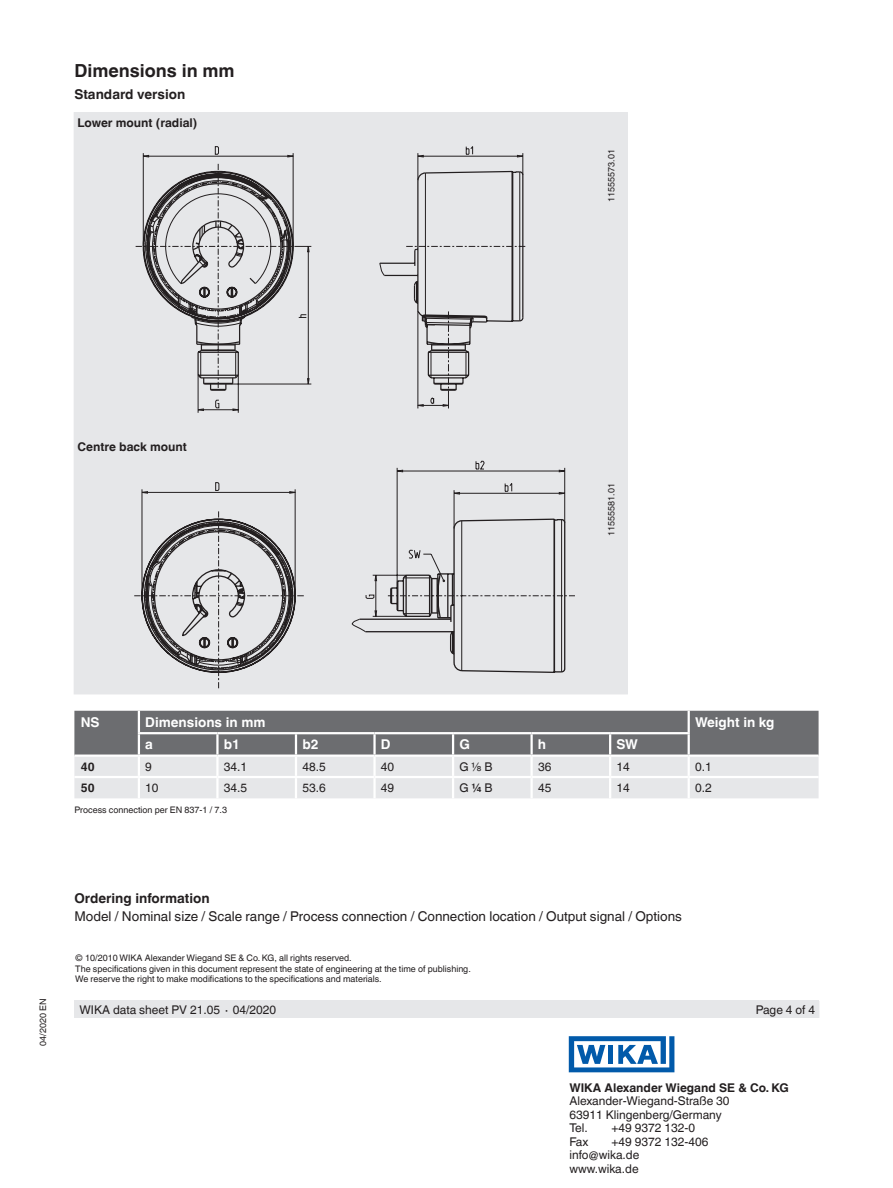
<style>
.page{position:relative;width:893px;height:1188px;background:#fff}
.page>*{position:absolute;margin:0;border:0;box-sizing:border-box;transform-origin:0 0}
.t1{font:700 18px "Helvetica World";color:#231f20}
.t2{font:13.5px "Helvetica World";color:#231f20}
.t3{font:700 13.5px "Helvetica World";color:#fff}
.t4{font:700 13.5px "Helvetica World";color:#231f20}
.t5{font:12px/13.5px "Helvetica World";color:#231f20}
.t6{font:700 12px "Helvetica World";color:#231f20}
.t7{font:9px/10.5px "Helvetica World";color:#231f20}
.s1{font-weight:700}
</style>
<div class="page">
<div style="left:74px;top:1000px;width:745px;height:18px;background:#e6e7e9"></div>
<svg style="left:569px;top:1036px;width:105px;height:36px"></svg>
<div style="left:74px;top:112px;width:554px;height:582px;background:#e6e7e9"></div>
<svg style="left:135px;top:153px;width:314px;height:260px"></svg>
<svg style="left:149px;top:153px;width:377px;height:94px"></svg>
<svg style="left:142px;top:170px;width:382px;height:222px"></svg>
<svg style="left:293px;top:171px;width:231px;height:181px"></svg>
<svg style="left:143px;top:171px;width:150px;height:221px"></svg>
<svg style="left:74px;top:711px;width:745px;height:87px;background:#a9aaad"></svg>
<hr style="left:74px;top:776px;width:65px;height:2px;background:#fff">
<hr style="left:139px;top:776px;width:78px;height:2px;background:#fff">
<hr style="left:138px;top:778px;width:2px;height:20px;background:#fff">
<hr style="left:217px;top:776px;width:79px;height:2px;background:#fff">
<hr style="left:216px;top:778px;width:3px;height:20px;background:#fff">
<hr style="left:296px;top:776px;width:79px;height:2px;background:#fff">
<hr style="left:295px;top:778px;width:2px;height:20px;background:#fff">
<hr style="left:375px;top:776px;width:78px;height:2px;background:#fff">
<hr style="left:373px;top:778px;width:3px;height:20px;background:#fff">
<hr style="left:453px;top:776px;width:79px;height:2px;background:#fff">
<hr style="left:452px;top:778px;width:2px;height:20px;background:#fff">
<hr style="left:532px;top:776px;width:78px;height:2px;background:#fff">
<hr style="left:530px;top:778px;width:3px;height:20px;background:#fff">
<hr style="left:610px;top:776px;width:79px;height:2px;background:#fff">
<hr style="left:609px;top:778px;width:2px;height:20px;background:#fff">
<hr style="left:689px;top:776px;width:130px;height:2px;background:#fff">
<hr style="left:688px;top:778px;width:2px;height:20px;background:#fff">
<hr style="left:138px;top:711px;width:2px;height:21px;background:#fff">
<hr style="left:138px;top:734px;width:2px;height:21px;background:#fff">
<hr style="left:688px;top:711px;width:2px;height:21px;background:#fff">
<hr style="left:688px;top:734px;width:2px;height:21px;background:#fff">
<hr style="left:74px;top:755px;width:65px;height:2px;background:#fff">
<hr style="left:139px;top:755px;width:78px;height:2px;background:#fff">
<hr style="left:217px;top:755px;width:79px;height:2px;background:#fff">
<hr style="left:296px;top:755px;width:79px;height:2px;background:#fff">
<hr style="left:375px;top:755px;width:78px;height:2px;background:#fff">
<hr style="left:453px;top:755px;width:79px;height:2px;background:#fff">
<hr style="left:532px;top:755px;width:78px;height:2px;background:#fff">
<hr style="left:610px;top:755px;width:79px;height:2px;background:#fff">
<hr style="left:689px;top:755px;width:130px;height:2px;background:#fff">
<svg style="left:141px;top:467px;width:434px;height:222px"></svg>
<svg style="left:141px;top:517px;width:425px;height:157px"></svg>
<svg style="left:429px;top:576px;width:16px;height:39px"></svg>
<svg style="left:134px;top:519px;width:161px;height:166px"></svg>
<h1 class="t1" style="left:74px;top:60px;width:162px">Dimensions in mm</h1>
<h2 class="t4" style="left:74px;top:86px;width:112px">Standard version</h2>
<h3 class="t6" style="left:78px;top:116px;width:121px">Lower mount (radial)</h3>
<p class="t7" style="left:606px;top:202px;width:54px;rotate:-90deg">11555573.01</p>
<h3 class="t6" style="left:78px;top:439px;width:111px">Centre back mount</h3>
<p class="t7" style="left:606px;top:536px;width:54px;rotate:-90deg">11555581.01</p>
<h2 class="t3" style="left:81px;top:714px;width:20px">NS</h2>
<h2 class="t3" style="left:145px;top:714px;width:122px">Dimensions in mm</h2>
<h2 class="t3" style="left:695px;top:714px;width:81px">Weight in kg</h2>
<h2 class="t3" style="left:145px;top:737px;width:9px">a</h2>
<h2 class="t3" style="left:224px;top:737px;width:18px">b1</h2>
<h2 class="t3" style="left:302px;top:737px;width:18px">b2</h2>
<h2 class="t3" style="left:381px;top:737px;width:11px">D</h2>
<h2 class="t3" style="left:459px;top:737px;width:12px">G</h2>
<h2 class="t3" style="left:538px;top:737px;width:10px">h</h2>
<h2 class="t3" style="left:616px;top:737px;width:23px">SW</h2>
<h3 class="t6" style="left:81px;top:759px;width:15px">40</h3>
<h3 class="t5" style="left:145px;top:760px;width:8px">9</h3>
<h3 class="t5" style="left:224px;top:760px;width:25px">34.1</h3>
<h3 class="t5" style="left:302px;top:760px;width:25px">48.5</h3>
<h3 class="t5" style="left:381px;top:760px;width:15px">40</h3>
<h3 class="t5" style="left:459px;top:760px;width:35px">G ⅛ B</h3>
<h3 class="t5" style="left:538px;top:760px;width:15px">36</h3>
<h3 class="t5" style="left:617px;top:760px;width:15px">14</h3>
<h3 class="t5" style="left:695px;top:760px;width:18px">0.1</h3>
<h3 class="t6" style="left:81px;top:781px;width:15px">50</h3>
<h3 class="t5" style="left:145px;top:781px;width:15px">10</h3>
<h3 class="t5" style="left:224px;top:781px;width:25px">34.5</h3>
<h3 class="t5" style="left:302px;top:781px;width:25px">53.6</h3>
<h3 class="t5" style="left:381px;top:781px;width:15px">49</h3>
<h3 class="t5" style="left:459px;top:781px;width:34px">G <span class="s1">¼</span> B</h3>
<h3 class="t5" style="left:538px;top:781px;width:15px">45</h3>
<h3 class="t5" style="left:617px;top:781px;width:15px">14</h3>
<h3 class="t5" style="left:695px;top:781px;width:18px">0.2</h3>
<p class="t7" style="left:74px;top:805px;width:154px">Process connection per EN 837-1 / 7.3</p>
<p class="t7" style="left:38px;top:1046px;width:49px;rotate:-90deg">04/2020 EN</p>
<h2 class="t4" style="left:74px;top:890px;width:137px">Ordering information</h2>
<h2 class="t2" style="left:74px;top:908px;width:609px">Model / Nominal size / Scale range / Process connection / Connection location / Output signal / Options</h2>
<p class="t7" style="left:75px;top:953px;width:397px">© 10/2010 WIKA Alexander Wiegand SE &amp; Co. KG, all rights reserved.<br>The specifications given in this document represent the state of engineering at the time of publishing.<br>We reserve the right to make modifications to the specifications and materials.</p>
<h3 class="t5" style="left:80px;top:1003px;width:198px">WIKA data sheet PV 21.05 ∙ 04/2020</h3>
<h3 class="t5" style="left:756px;top:1003px;width:61px">Page 4 of 4</h3>
<h3 class="t6" style="left:569px;top:1080px;width:221px">WIKA Alexander Wiegand SE &amp; Co. KG</h3>
<h3 class="t5" style="left:569px;top:1094px;width:162px">Alexander-Wiegand-Straße 30<br>63911 Klingenberg/Germany<br>Tel.</h3>
<h3 class="t5" style="left:611px;top:1121px;width:85px">+49 9372 132-0</h3>
<h3 class="t5" style="left:569px;top:1135px;width:21px">Fax</h3>
<h3 class="t5" style="left:569px;top:1135px;width:140px;text-indent:42px">+49 9372 132-406 info@wika.de www.wika.de</h3>
</div>
